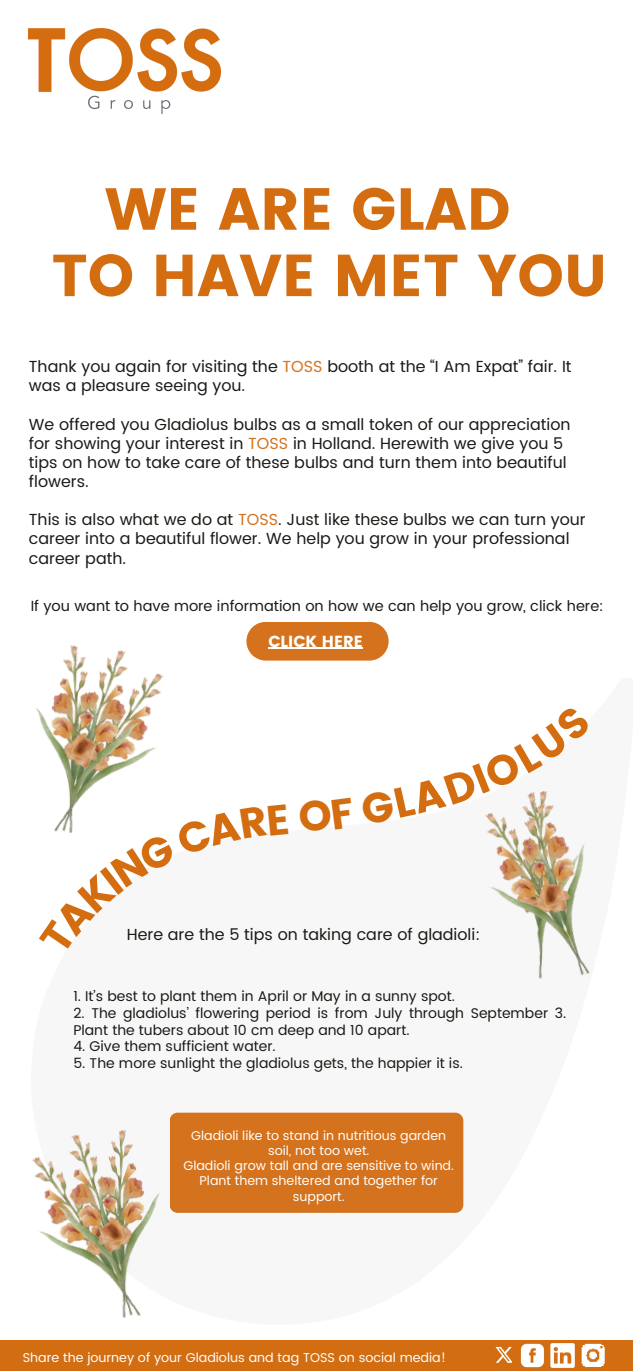
<style>
.page{position:relative;width:633px;height:1371px;background:#fff}
.page>*{position:absolute;margin:0;border:0;box-sizing:border-box;transform-origin:0 0}
.t1{font:700 59.1px/66.4px "Poppins";color:#d36d10}
.t2{font:15.98px/19.1px "Poppins";color:#191915}
.t3{font:700 15.98px "Poppins";color:#fff}
.t4{font:14.62px "Poppins";color:#191915}
.t5{font:14.1px/16.9px "Poppins";color:#191915}
.t6{font:12.75px/15.1px "Poppins";color:#fff;text-align:center}
.s1{color:#d4721d}
</style>
<div class="page">
<img style="left:32px;top:1116px;width:186px;height:202px">
<img style="left:36px;top:645px;width:128px;height:151px">
<img style="left:486px;top:824px;width:104px;height:155px">
<div style="left:170px;top:1112px;width:293px;height:100px;background:#d4721d;border-radius:8px"></div>
<img style="left:28px;top:29px;width:192px;height:85px">
<div style="left:0;top:1340px;width:633px;height:30px;background:#d36d12"></div>
<img style="left:495px;top:1343px;width:110px;height:25px">
<svg style="left:246px;top:622px;width:143px;height:38px;background:#d77d2f"></svg>
<hr style="left:268px;top:647px;width:95px;height:1px;background:#fff">
<svg style="left:54px;top:796px;width:28px;height:37px"></svg>
<svg style="left:485px;top:790px;width:69px;height:34px"></svg>
<p class="t1" style="left:52px;top:176px;width:557px;text-indent:53px">WE ARE GLAD<br>TO HAVE MET YOU</p>
<p class="t2" style="left:29px;top:357px;width:544px">Thank you again for visiting the <span class="s1">TOSS</span> booth at the “I Am Expat” fair. It was a pleasure seeing you.</p>
<h4 class="t2" style="left:29px;top:414px;width:543px">We offered you Gladiolus bulbs as a small token of our appreciation for showing your interest in <span class="s1">TOSS</span> in Holland. Herewith we give you 5 tips on how to take care of these bulbs and turn them into beautiful flowers.</h4>
<h3 class="t2" style="left:29px;top:510px;width:558px">This is also what we do at <span class="s1">TOSS</span>. Just like these bulbs we can turn your career into a beautiful flower. We help you grow in your professional career path.</h3>
<p class="t4" style="left:31px;top:596px;width:574px">If you want to have more information on how we can help you grow, click here:</p>
<p class="t3" style="left:268px;top:629px;width:96px">CLICK HERE</p>
<p class="t2" style="left:127px;top:924px;width:355px">Here are the 5 tips on taking care of gladioli:</p>
<p class="t5" style="left:73px;top:987px;width:383px">1. It’s best to plant them in April or May in a sunny spot.</p>
<p class="t5" style="left:73px;top:1004px;width:494px">2. The gladiolus’ flowering period is from July through September 3.<br>Plant the tubers about 10 cm deep and 10 apart.</p>
<p class="t5" style="left:73px;top:1038px;width:204px">4. Give them sufficient water.</p>
<p class="t5" style="left:73px;top:1054px;width:391px">5. The more sunlight the gladiolus gets, the happier it is.</p>
<p class="t6" style="left:191px;top:1127px;width:256px">Gladioli like to stand in nutritious garden soil, not too wet.</p>
<p class="t6" style="left:183px;top:1158px;width:272px">Gladioli grow tall and are sensitive to wind.<br>Plant them sheltered and together for support.</p>
<p class="t6" style="left:23px;top:1349px;width:425px">Share the journey of your Gladiolus and tag TOSS on social media!</p>
</div>
